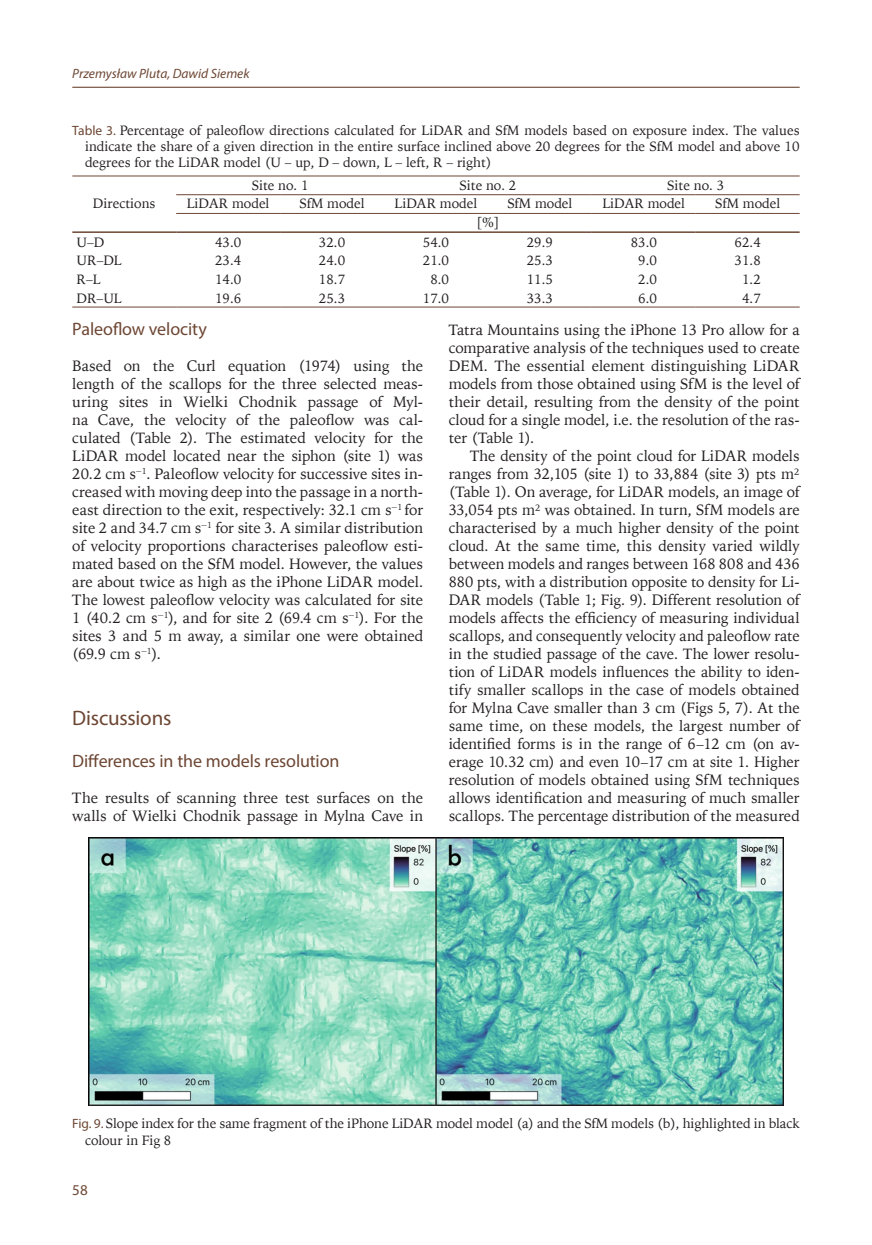
<style>
.page{position:relative;width:872px;height:1245px;background:#fff}
.page>*{position:absolute;margin:0;border:0;box-sizing:border-box;transform-origin:0 0}
.Podtytuł_1{font:21px "Myriad Pro";letter-spacing:-.01em;color:#6d4734}
.Podtytuł_2_pod_1{font:18px "Myriad Pro";letter-spacing:-.005em;color:#6d4734}
.Podtytuł_2{font:18px "Myriad Pro";letter-spacing:-.005em;color:#6d4734}
.Pierwszy{font:15px/18px "Iowan Old St EU";letter-spacing:-.005em;color:#231f20;text-align:justify}
.t1{font:15px "Myriad Pro";color:#6d4734}
.Tytuł_tabeli_ryciny_ENG{font:13.5px/16.2px "Iowan Old St EU";letter-spacing:-.005em;color:#231f20;text-align:justify}
.Tabela{font:13.5px "Iowan Old St EU";color:#231f20}
.Tabela_główka{font:13.5px "Iowan Old St EU";color:#231f20}
.t2{font:italic 13.5px "Myriad Pro";color:#6d4734}
.s1{font-family:"Myriad Pro";color:#6d4734}
.s2{color:#fff}
</style>
<div class="page">
<hr style="left:72px;top:87px;width:727px;height:1px;background:#6d4734">
<hr style="left:72px;top:176px;width:104px;height:1px;background:#6d4734">
<hr style="left:176px;top:176px;width:104px;height:1px;background:#6d4734">
<hr style="left:280px;top:176px;width:104px;height:1px;background:#6d4734">
<hr style="left:384px;top:176px;width:104px;height:1px;background:#6d4734">
<hr style="left:488px;top:176px;width:104px;height:1px;background:#6d4734">
<hr style="left:592px;top:176px;width:103px;height:1px;background:#6d4734">
<hr style="left:695px;top:176px;width:104px;height:1px;background:#6d4734">
<hr style="left:72px;top:307px;width:104px;height:1px;background:#6d4734">
<hr style="left:176px;top:307px;width:104px;height:1px;background:#6d4734">
<hr style="left:280px;top:307px;width:104px;height:1px;background:#6d4734">
<hr style="left:384px;top:307px;width:104px;height:1px;background:#6d4734">
<hr style="left:488px;top:307px;width:104px;height:1px;background:#6d4734">
<hr style="left:592px;top:307px;width:103px;height:1px;background:#6d4734">
<hr style="left:695px;top:307px;width:104px;height:1px;background:#6d4734">
<hr style="left:72px;top:231px;width:104px;height:2px;background:#6d4734">
<hr style="left:176px;top:231px;width:104px;height:2px;background:#6d4734">
<hr style="left:280px;top:231px;width:104px;height:2px;background:#6d4734">
<hr style="left:384px;top:231px;width:104px;height:2px;background:#6d4734">
<hr style="left:488px;top:231px;width:104px;height:2px;background:#6d4734">
<hr style="left:592px;top:231px;width:103px;height:2px;background:#6d4734">
<hr style="left:695px;top:231px;width:104px;height:2px;background:#6d4734">
<hr style="left:176px;top:194px;width:104px;height:1px;background:#6d4734">
<hr style="left:280px;top:194px;width:104px;height:1px;background:#6d4734">
<hr style="left:384px;top:194px;width:104px;height:1px;background:#6d4734">
<hr style="left:488px;top:194px;width:104px;height:1px;background:#6d4734">
<hr style="left:592px;top:194px;width:103px;height:1px;background:#6d4734">
<hr style="left:695px;top:194px;width:104px;height:1px;background:#6d4734">
<hr style="left:176px;top:213px;width:104px;height:1px;background:#6d4734">
<hr style="left:280px;top:213px;width:104px;height:1px;background:#6d4734">
<hr style="left:384px;top:213px;width:104px;height:1px;background:#6d4734">
<hr style="left:488px;top:213px;width:104px;height:1px;background:#6d4734">
<hr style="left:592px;top:213px;width:103px;height:1px;background:#6d4734">
<hr style="left:695px;top:213px;width:104px;height:1px;background:#6d4734">
<img style="left:88px;top:837px;width:696px;height:268px">
<p class="t2" style="left:72px;top:65px;width:179px">Przemysław Pluta, Dawid Siemek</p>
<p class="Tytuł_tabeli_ryciny_ENG" style="left:85px;top:122px;width:716px;text-indent:-13px"><span class="s1">Table 3.</span> Percentage of paleoflow directions calculated for LiDAR and SfM models based on exposure index. The values indicate the share of a given direction in the entire surface inclined above 20 degrees for the SfM model and above 10 degrees for the LiDAR model (U – up, D – down, L – left, R – right)</p>
<p class="Tabela_główka" style="left:93px;top:195px;width:64px">Directions</p>
<p class="Tabela_główka" style="left:252px;top:177px;width:58px">Site no. 1</p>
<p class="Tabela_główka" style="left:459px;top:177px;width:58px">Site no. 2</p>
<p class="Tabela_główka" style="left:667px;top:177px;width:58px">Site no. 3</p>
<p class="Tabela_główka" style="left:187px;top:195px;width:84px">LiDAR model</p>
<p class="Tabela_główka" style="left:299px;top:195px;width:67px">SfM model</p>
<p class="Tabela_główka" style="left:394px;top:195px;width:84px">LiDAR model</p>
<p class="Tabela_główka" style="left:507px;top:195px;width:67px">SfM model</p>
<p class="Tabela_główka" style="left:602px;top:195px;width:84px">LiDAR model</p>
<p class="Tabela_główka" style="left:715px;top:195px;width:67px">SfM model</p>
<p class="Tabela_główka" style="left:476px;top:214px;width:25px">[%]</p>
<p class="Tabela" style="left:77px;top:234px;width:29px">U–D</p>
<p class="Tabela" style="left:215px;top:234px;width:28px">43.0</p>
<p class="Tabela" style="left:319px;top:234px;width:28px">32.0</p>
<p class="Tabela" style="left:423px;top:234px;width:28px">54.0</p>
<p class="Tabela" style="left:527px;top:234px;width:28px">29.9</p>
<p class="Tabela" style="left:630px;top:234px;width:28px">83.0</p>
<p class="Tabela" style="left:734px;top:234px;width:28px">62.4</p>
<p class="Tabela" style="left:77px;top:252px;width:47px">UR–DL</p>
<p class="Tabela" style="left:215px;top:252px;width:28px">23.4</p>
<p class="Tabela" style="left:319px;top:252px;width:28px">24.0</p>
<p class="Tabela" style="left:423px;top:252px;width:28px">21.0</p>
<p class="Tabela" style="left:527px;top:252px;width:28px">25.3</p>
<p class="Tabela" style="left:630px;top:252px;width:28px"><span class="s2">1</span>9.0</p>
<p class="Tabela" style="left:734px;top:252px;width:28px">31.8</p>
<p class="Tabela" style="left:77px;top:271px;width:25px">R–L</p>
<p class="Tabela" style="left:215px;top:271px;width:28px">14.0</p>
<p class="Tabela" style="left:319px;top:271px;width:28px">18.7</p>
<p class="Tabela" style="left:423px;top:271px;width:28px"><span class="s2">1</span>8.0</p>
<p class="Tabela" style="left:527px;top:271px;width:28px">11.5</p>
<p class="Tabela" style="left:630px;top:271px;width:28px"><span class="s2">1</span>2.0</p>
<p class="Tabela" style="left:734px;top:271px;width:28px"><span class="s2">1</span>1.2</p>
<p class="Tabela" style="left:77px;top:290px;width:47px">DR–UL</p>
<p class="Tabela" style="left:215px;top:290px;width:28px">19.6</p>
<p class="Tabela" style="left:319px;top:290px;width:28px">25.3</p>
<p class="Tabela" style="left:423px;top:290px;width:28px">17.0</p>
<p class="Tabela" style="left:527px;top:290px;width:28px">33.3</p>
<p class="Tabela" style="left:630px;top:290px;width:28px"><span class="s2">1</span>6.0</p>
<p class="Tabela" style="left:734px;top:290px;width:28px"><span class="s2">1</span>4.7</p>
<p class="Podtytuł_2" style="left:72px;top:317px;width:136px">Paleoflow velocity</p>
<p class="Pierwszy" style="left:72px;top:357px;width:352px">Based on the Curl equation (1974) using the length of the scallops for the three selected meas&shy;uring sites in Wielki Chodnik passage of Myl&shy;na Cave, the velocity of the paleoflow was cal&shy;culated (Table 2). The estimated velocity for the LiDAR model located near the siphon (site 1) was 20.2 cm s<sup>−1</sup>. Paleoflow velocity for successive sites in&shy;creased with moving deep into the passage in a north&shy;east direction to the exit, respectively: 32.1 cm s<sup>−1</sup> for site 2 and 34.7 cm s<sup>−1</sup> for site 3. A similar distribution of velocity proportions characterises paleoflow esti&shy;mated based on the SfM model. However, the values are about twice as high as the iPhone LiDAR model.<br>The lowest paleoflow velocity was calculated for site 1 (40.2 cm s<sup>−1</sup>), and for site 2 (69.4 cm s<sup>−1</sup>). For the sites 3 and 5 m away, a similar one were obtained (69.9 cm s<sup>−1</sup>).</p>
<p class="Podtytuł_1" style="left:72px;top:705px;width:100px">Discussions</p>
<p class="Podtytuł_2_pod_1" style="left:72px;top:749px;width:269px">Differences in the models resolution</p>
<p class="Pierwszy" style="left:72px;top:789px;width:352px">The results of scanning three test surfaces on the walls of Wielki Chodnik passage in Mylna Cave in</p>
<p class="Pierwszy" style="left:449px;top:321px;width:352px">Tatra Mountains using the iPhone 13 Pro allow for a comparative analysis of the techniques used to create DEM. The essential element distinguishing LiDAR models from those obtained using SfM is the level of their detail, resulting from the density of the point cloud for a single model, i.e. the resolution of the ras&shy;ter (Table 1).</p>
<p class="Pierwszy" style="left:449px;top:447px;width:352px;text-indent:21px">The density of the point cloud for LiDAR models ranges from 32,105 (site 1) to 33,884 (site 3) pts m² (Table 1). On average, for LiDAR models, an image of 33,054 pts m² was obtained. In turn, SfM models are characterised by a much higher density of the point cloud. At the same time, this density varied wildly between models and ranges between 168 808 and 436<br>880 pts, with a distribution opposite to density for Li-DAR models (Table 1; Fig. 9). Different resolution of models affects the efficiency of measuring individual scallops, and consequently velocity and paleoflow rate in the studied passage of the cave. The lower resolu&shy;tion of LiDAR models influences the ability to iden&shy;tify smaller scallops in the case of models obtained for Mylna Cave smaller than 3 cm (Figs 5, 7). At the same time, on these models, the largest number of identified forms is in the range of 6–12 cm (on av&shy;erage 10.32 cm) and even 10–17 cm at site 1. Higher resolution of models obtained using SfM techniques allows identification and measuring of much smaller scallops. The percentage distribution of the measured</p>
<p class="Tytuł_tabeli_ryciny_ENG" style="left:85px;top:1116px;width:716px;text-indent:-13px"><span class="s1">Fig. 9.</span> Slope index for the same fragment of the iPhone LiDAR model model (a) and the SfM models (b), highlighted in black colour in Fig 8</p>
<p class="t1" style="left:72px;top:1181px;width:17px">58</p>
</div>
